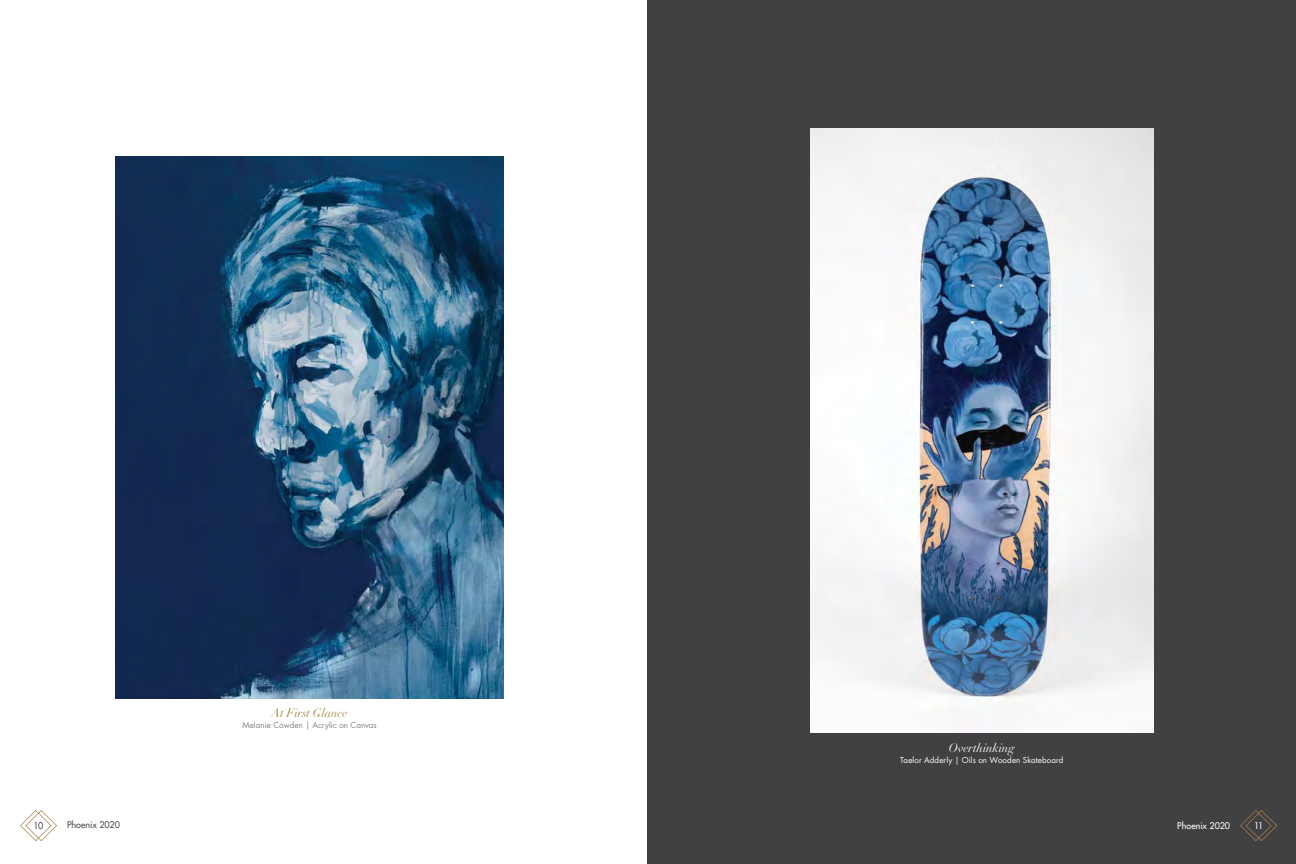
<style>
.page{position:relative;width:1296px;height:864px;background:#fff}
.page>*{position:absolute;margin:0;border:0;box-sizing:border-box;transform-origin:0 0}
.t1{font:italic 12px "Didot LT Std";letter-spacing:-.005em;color:#a28745}
.t2{font:italic 12px "Didot LT Std";letter-spacing:-.01em;color:#fff}
.t3{font:500 9px "Futura LT Pro";letter-spacing:-.01em;color:#4d4d4f}
.t4{font:500 9px "Futura LT Pro";letter-spacing:-.01em;color:#fff}
.t5{font:8px "Futura LT Pro";letter-spacing:.01em;color:#fff}
.t6{font:8px "Futura LT Pro";letter-spacing:.005em;color:#808285}
</style>
<div class="page">
<div style="left:648px;top:0;width:648px;height:864px;background:#414042"></div>
<svg style="left:1240px;top:810px;width:37px;height:31px"></svg>
<svg style="left:20px;top:810px;width:37px;height:31px"></svg>
<img style="left:810px;top:128px;width:344px;height:604px">
<img style="left:116px;top:156px;width:388px;height:543px">
<h1 class="t1" style="left:271px;top:706px;width:78px">At First Glance</h1>
<p class="t6" style="left:242px;top:720px;width:136px">Melanie Cowden | Acrylic on Canvas</p>
<h1 class="t2" style="left:949px;top:740px;width:67px">Overthinking</h1>
<p class="t5" style="left:900px;top:754px;width:165px">Taelor Adderly | Oils on Wooden Skateboard</p>
<p class="t3" style="left:34px;top:819px;width:11px">10</p>
<p class="t3" style="left:67px;top:818px;width:54px">Phoenix 2020</p>
<p class="t4" style="left:1177px;top:819px;width:54px">Phoenix 2020</p>
<p class="t4" style="left:1254px;top:819px;width:11px">11</p>
</div>
